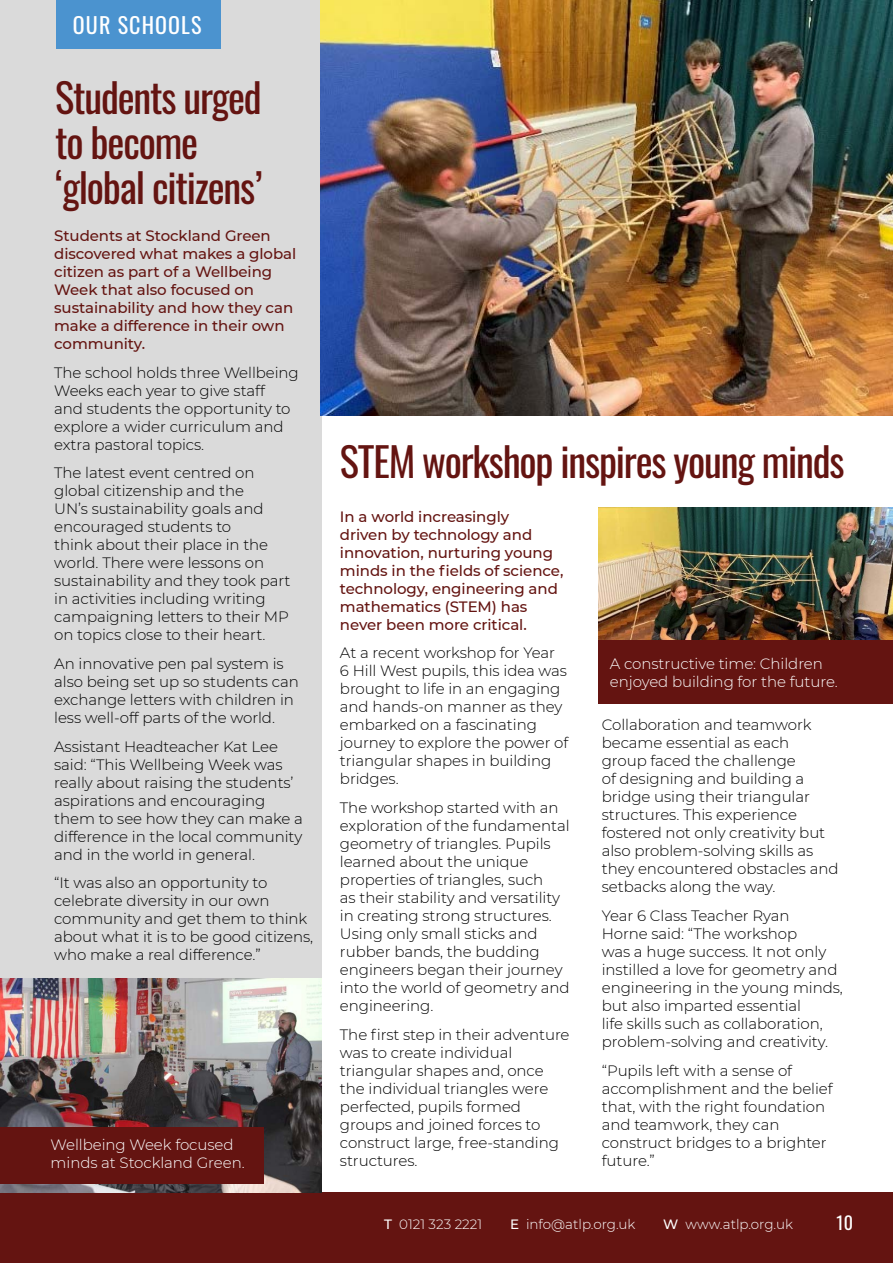
<style>
.page{position:relative;width:893px;height:1263px;background:#fff}
.page>*{position:absolute;margin:0;border:0;box-sizing:border-box;transform-origin:0 0}
.t1{font:40.5px/45px "Oswald";letter-spacing:-.03em;color:#641411}
.t2{font:22.05px "Oswald";letter-spacing:.05em;color:#fff}
.t3{font:18px "Oswald";color:#fff}
.t4{font:300 15px/18px "Montserrat";letter-spacing:-.005em;color:#000}
.t5{font:500 15px/18px "Montserrat";letter-spacing:-.005em;color:#641411}
.t6{font:300 15px/18px "Montserrat";letter-spacing:-.005em;color:#fff}
.t7{font:300 13.5px "Montserrat";color:#fff}
.s1{font-weight:500}
</style>
<div class="page">
<div style="left:0;top:0;width:322px;height:1193px;background:#dadada"></div>
<img style="left:321px;top:0;width:572px;height:415px">
<div style="left:56px;top:0;width:165px;height:48px;background:#4b93cf"></div>
<div style="left:0;top:1193px;width:893px;height:70px;background:#641411"></div>
<img style="left:599px;top:507px;width:294px;height:133px">
<img style="left:0;top:978px;width:322px;height:215px">
<div style="left:599px;top:640px;width:294px;height:63px;background:#641411"></div>
<div style="left:0;top:1127px;width:264px;height:56px;background:#641411"></div>
<h2 class="t2" style="left:73px;top:5px;width:130px">OUR SCHOOLS</h2>
<h1 class="t1" style="left:55px;top:71px;width:209px">Students urged to become ‘global citizens’</h1>
<p class="t5" style="left:54px;top:226px;width:244px">Students at Stockland Green discovered what makes a global citizen as part of a Wellbeing<br>Week that also focused on sustainability and how they can make a difference in their own community.</p>
<p class="t4" style="left:54px;top:363px;width:246px">The school holds three Wellbeing<br>Weeks each year to give staff<br>and students the opportunity to explore a wider curriculum and extra pastoral topics.</p>
<p class="t4" style="left:54px;top:463px;width:238px">The latest event centred on global citizenship and the<br>UN’s sustainability goals and encouraged students to<br>think about their place in the world. There were lessons on sustainability and they took part in activities including writing campaigning letters to their MP on topics close to their heart.</p>
<p class="t4" style="left:54px;top:654px;width:246px">An innovative pen pal system is also being set up so students can exchange letters with children in less well-off parts of the world.</p>
<p class="t4" style="left:54px;top:737px;width:250px">Assistant Headteacher Kat Lee said: “This Wellbeing Week was really about raising the students’ aspirations and encouraging them to see how they can make a difference in the local community and in the world in general.</p>
<p class="t4" style="left:54px;top:873px;width:260px">“It was also an opportunity to celebrate diversity in our own community and get them to think about what it is to be good citizens, who make a real difference.”</p>
<p class="t6" style="left:51px;top:1135px;width:196px">Wellbeing Week focused minds at Stockland Green.</p>
<h1 class="t1" style="left:340px;top:435px;width:506px">STEM workshop inspires young minds</h1>
<p class="t5" style="left:340px;top:507px;width:225px">In a world increasingly<br>driven by technology and innovation, nurturing young minds in the fields of science, technology, engineering and mathematics (STEM) has never been more critical.</p>
<p class="t4" style="left:340px;top:643px;width:230px">At a recent workshop for Year<br>6 Hill West pupils, this idea was brought to life in an engaging and hands-on manner as they embarked on a fascinating journey to explore the power of triangular shapes in building bridges.</p>
<p class="t4" style="left:340px;top:798px;width:231px">The workshop started with an exploration of the fundamental geometry of triangles. Pupils learned about the unique properties of triangles, such<br>as their stability and versatility in creating strong structures.<br>Using only small sticks and rubber bands, the budding engineers began their journey into the world of geometry and engineering.</p>
<p class="t4" style="left:340px;top:1025px;width:231px">The first step in their adventure was to create individual triangular shapes and, once the individual triangles were perfected, pupils formed groups and joined forces to construct large, free-standing structures.</p>
<p class="t6" style="left:610px;top:654px;width:230px">A constructive time: Children enjoyed building for the future.</p>
<p class="t4" style="left:602px;top:715px;width:238px">Collaboration and teamwork became essential as each<br>group faced the challenge<br>of designing and building a bridge using their triangular structures. This experience fostered not only creativity but also problem-solving skills as they encountered obstacles and setbacks along the way.</p>
<p class="t4" style="left:602px;top:906px;width:243px">Year 6 Class Teacher Ryan<br>Horne said: “The workshop<br>was a huge success. It not only instilled a love for geometry and engineering in the young minds, but also imparted essential<br>life skills such as collaboration, problem-solving and creativity.</p>
<p class="t4" style="left:602px;top:1061px;width:232px">“Pupils left with a sense of accomplishment and the belief that, with the right foundation and teamwork, they can construct bridges to a brighter future.”</p>
<p class="t7" style="left:384px;top:1215px;width:99px"><span class="s1">T</span> 0121 323 2221</p>
<p class="t7" style="left:510px;top:1215px;width:127px"><span class="s1">E</span> info@atlp.org.uk</p>
<p class="t7" style="left:663px;top:1215px;width:131px"><span class="s1">W</span> www.atlp.org.uk</p>
<p class="t3" style="left:837px;top:1207px;width:18px">10</p>
</div>
